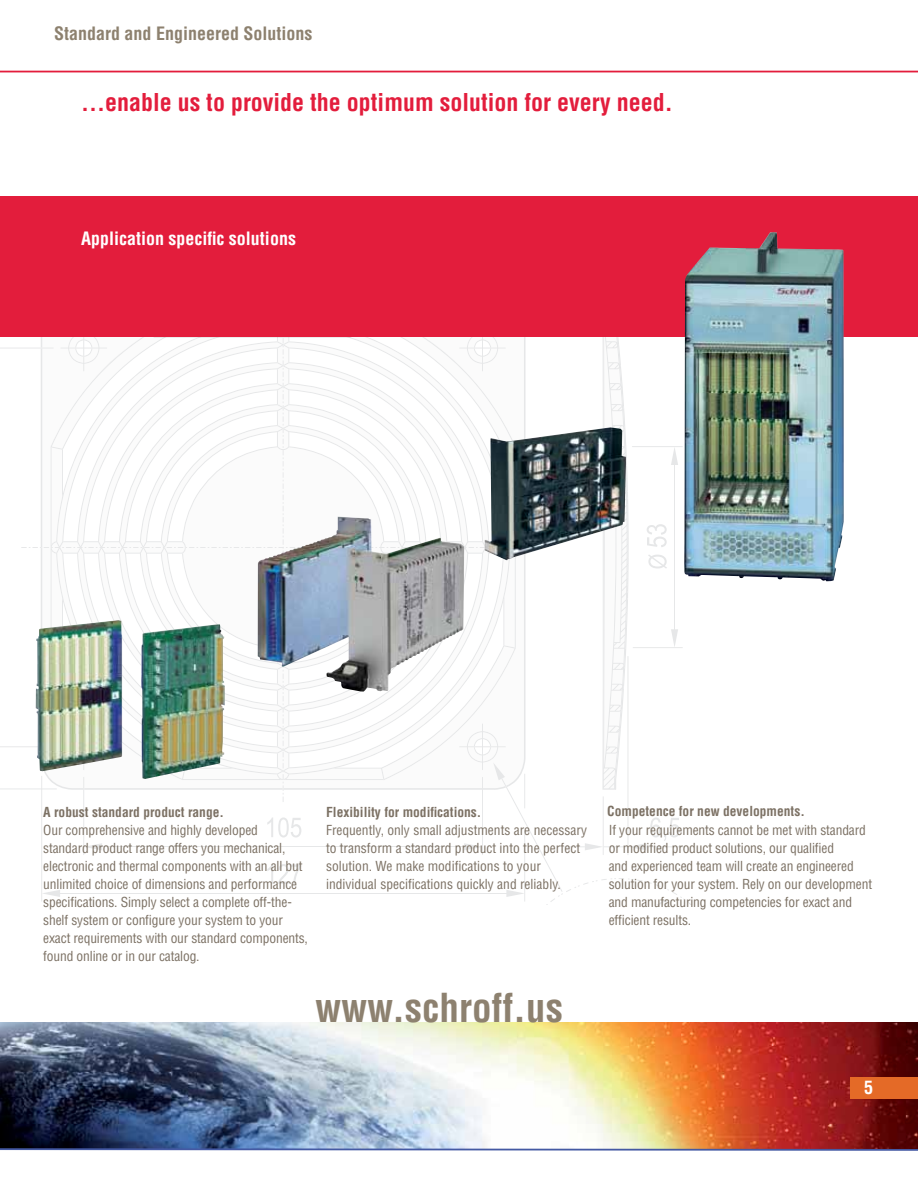
<style>
.page{position:relative;width:918px;height:1188px;background:#fff}
.page>*{position:absolute;margin:0;border:0;box-sizing:border-box;transform-origin:0 0}
.t1{font:700 condensed 39px "Helvetica LT Std";color:#8d816f}
.t2{font:700 condensed 24px "Helvetica LT Std";color:#e31d3c}
.t3{font:700 condensed 18px "Helvetica LT Std";color:#8d816f}
.t4{font:700 condensed 18px "Helvetica LT Std";color:#fff}
.t5{font:condensed 13.5px/18px "Helvetica LT Std";letter-spacing:-.01em;color:#7c7164}
.t6{font:700 condensed 13.5px "Helvetica LT Std";color:#7c7164}
</style>
<div class="page">
<hr style="left:0;top:71px;width:918px;height:1px;background:#e31d3c">
<svg style="left:42px;top:337px;width:648px;height:567px"></svg>
<div style="left:0;top:197px;width:918px;height:140px;background:#e31d3c"></div>
<img style="left:0;top:1022px;width:918px;height:125px">
<img style="left:684px;top:232px;width:160px;height:349px">
<img style="left:36px;top:620px;width:189px;height:159px">
<img style="left:485px;top:427px;width:141px;height:133px">
<div style="left:850px;top:1077px;width:68px;height:22px;background:#e46a27"></div>
<img style="left:258px;top:517px;width:206px;height:175px">
<svg style="left:0;top:1147px;width:918px;height:4px;background:#8281a5"></svg>
<h3 class="t3" style="left:54px;top:22px;width:260px">Standard and Engineered Solutions</h3>
<h2 class="t2" style="left:81px;top:88px;width:593px">…enable us to provide the optimum solution for every need.</h2>
<h3 class="t4" style="left:81px;top:227px;width:216px">Application specific solutions</h3>
<p class="t6" style="left:43px;top:803px;width:182px">A robust standard product range.</p>
<p class="t6" style="left:326px;top:804px;width:157px">Flexibility for modifications.</p>
<p class="t6" style="left:607px;top:803px;width:199px">Competence for new developments.</p>
<p class="t5" style="left:43px;top:821px;width:266px">Our comprehensive and highly developed<br>standard product range offers you mechanical, electronic and thermal components with an all but unlimited choice of dimensions and performance specifications. Simply select a complete off-the&shy;shelf system or configure your system to your exact requirements with our standard components, found online or in our catalog.</p>
<p class="t5" style="left:326px;top:821px;width:263px">Frequently, only small adjustments are necessary to transform a standard product into the perfect solution. We make modifications to your individual specifications quickly and reliably.</p>
<p class="t5" style="left:609px;top:821px;width:265px">If your requirements cannot be met with standard or modified product solutions, our qualified<br>and experienced team will create an engineered solution for your system. Rely on our development and manufacturing competencies for exact and efficient results.</p>
<h1 class="t1" style="left:315px;top:983px;width:249px">www.schroff.us</h1>
<h3 class="t4" style="left:864px;top:1077px;width:10px">5</h3>
</div>
